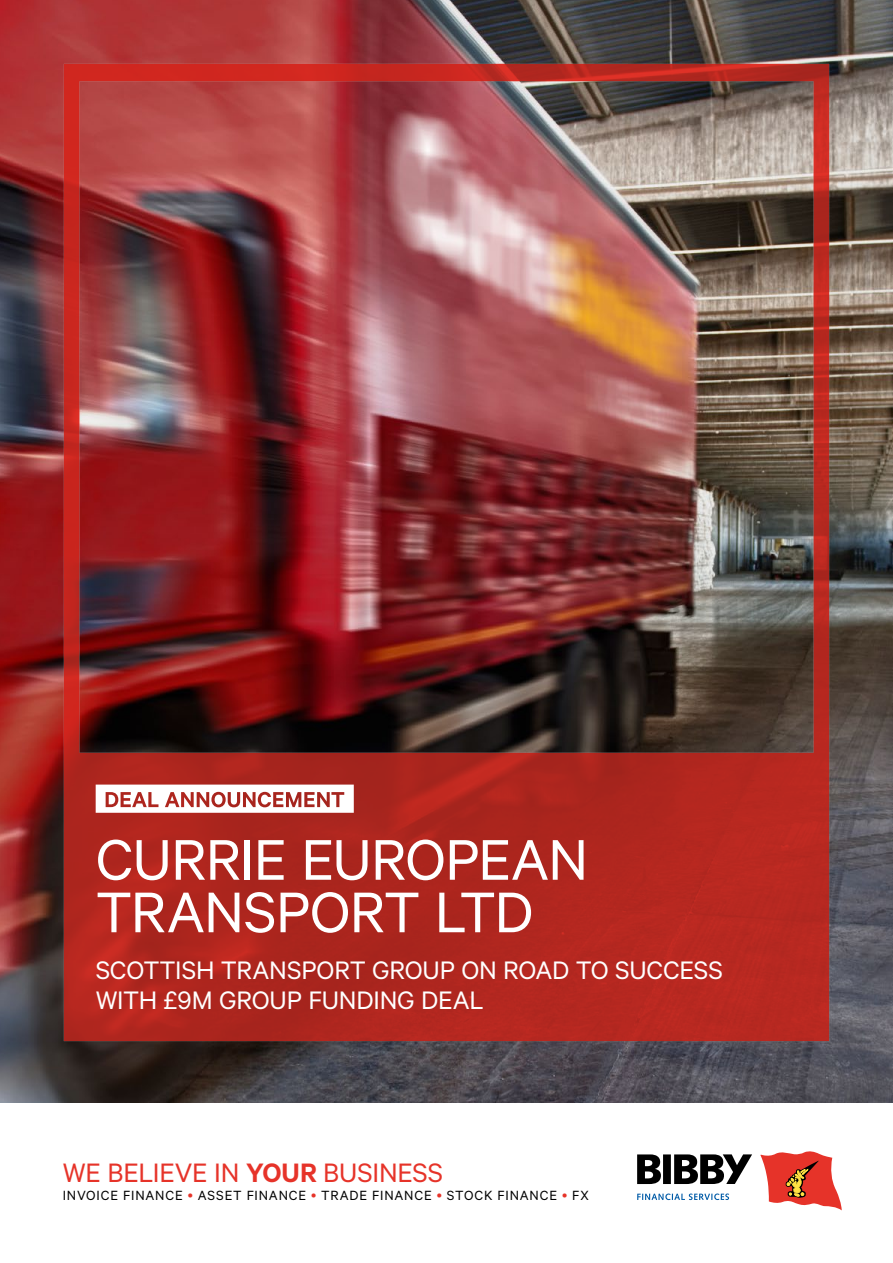
<style>
.page{position:relative;width:893px;height:1263px;background:#fff}
.page>*{position:absolute;margin:0;border:0;box-sizing:border-box;transform-origin:0 0}
.t1{font:64.5px/52.5px "Calibre";letter-spacing:-.015em;color:#fff}
.t2{font:30px "Calibre";letter-spacing:-.01em;color:#e63329}
.t3{font:28.5px/30px "Calibre";letter-spacing:-.005em;color:#fff}
.t4{font:15px "Calibre";letter-spacing:.055em;color:#000}
.s1{font-weight:600}
.s2{color:#e63329}
</style>
<div class="page">
<img style="left:0;top:0;width:893px;height:1102px">
<svg style="left:637px;top:1154px;width:24px;height:30px"></svg>
<div style="left:663px;top:1154px;width:8px;height:30px;background:#000"></div>
<svg style="left:674px;top:1154px;width:78px;height:30px"></svg>
<svg style="left:760px;top:1151px;width:82px;height:59px"></svg>
<svg style="left:637px;top:1193px;width:92px;height:7px"></svg>
<img style="left:64px;top:64px;width:765px;height:977px">
<svg style="left:96px;top:784px;width:258px;height:29px"></svg>
<h1 class="t1" style="left:96px;top:831px;width:494px">CURRIE EUROPEAN<br>TRANSPORT LTD</h1>
<p class="t3" style="left:96px;top:954px;width:629px">SCOTTISH TRANSPORT GROUP ON ROAD TO SUCCESS<br>WITH £9M GROUP FUNDING DEAL</p>
<p class="t2" style="left:63px;top:1155px;width:382px">WE BELIEVE IN <span class="s1">YOUR</span> BUSINESS</p>
<p class="t4" style="left:63px;top:1186px;width:528px">INVOICE FINANCE <span class="s2">•</span> ASSET FINANCE <span class="s2">•</span> TRADE FINANCE <span class="s2">•</span> STOCK FINANCE <span class="s2">•</span> FX</p>
</div>
